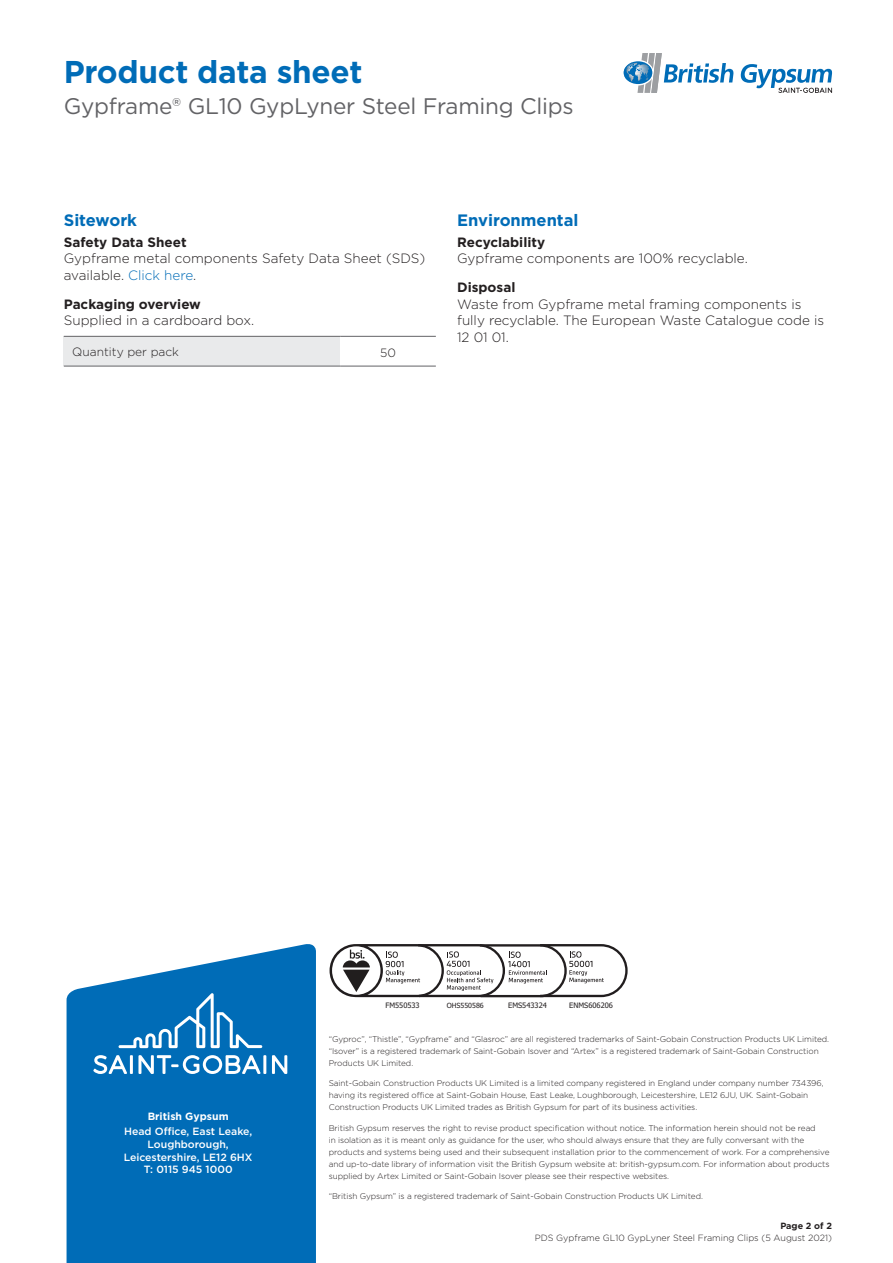
<style>
.page{position:relative;width:893px;height:1263px;background:#fff}
.page>*{position:absolute;margin:0;border:0;box-sizing:border-box;transform-origin:0 0}
.t1{font:700 31.5px "Gotham";letter-spacing:-.01em;color:#006cb7}
.t2{font:22.5px "Gotham";letter-spacing:-.01em;color:#636366}
.t3{font:700 16.5px "Gotham";color:#006cb7}
.t4{font:300 13.5px/16.5px "Gotham";color:#231f20}
.t5{font:700 13.5px "Gotham";color:#231f20}
.t6{font:300 12px "Gotham";color:#231f20}
.t7{font:500 10.5px/12.6px "Gotham";color:#fff;text-align:center}
.t8{font:700 10.5px "Gotham";color:#fff}
.t9{font:300 9px "Gotham";color:#231f20}
.t10{font:700 9px "Gotham";color:#231f20}
.t11{font:300 8.25px/12px "Gotham";letter-spacing:-.01em;color:#231f20}
.t12{font:7.5px "Tahoma";color:#231f20}
.t13{font:7.05px "Tahoma";color:#231f20}
.s1{color:#006cb7}
</style>
<div class="page">
<svg style="left:67px;top:944px;width:249px;height:319px;background:#1578bd"></svg>
<svg style="left:93px;top:1055px;width:34px;height:19px"></svg>
<hr style="left:130px;top:1055px;width:3px;height:19px;background:#fff">
<svg style="left:138px;top:1055px;width:123px;height:19px"></svg>
<hr style="left:263px;top:1055px;width:3px;height:19px;background:#fff">
<svg style="left:272px;top:1055px;width:15px;height:19px"></svg>
<svg style="left:119px;top:993px;width:143px;height:55px;background:#2983c2"></svg>
<svg style="left:330px;top:944px;width:298px;height:53px"></svg>
<svg style="left:740px;top:64px;width:92px;height:29px"></svg>
<svg style="left:624px;top:53px;width:110px;height:40px"></svg>
<div style="left:64px;top:336px;width:276px;height:30px;background:#e9eaeb"></div>
<hr style="left:64px;top:336px;width:276px;height:1px;background:#636366">
<hr style="left:340px;top:336px;width:96px;height:1px;background:#636366">
<hr style="left:64px;top:366px;width:276px;height:1px;background:#636366">
<hr style="left:340px;top:366px;width:96px;height:1px;background:#636366">
<h1 class="t1" style="left:64px;top:51px;width:300px">Product data sheet</h1>
<h2 class="t2" style="left:64px;top:92px;width:511px">Gypframe® GL10 GypLyner Steel Framing Clips</h2>
<p class="t3" style="left:64px;top:209px;width:75px">Sitework</p>
<p class="t5" style="left:64px;top:233px;width:125px">Safety Data Sheet</p>
<p class="t4" style="left:64px;top:250px;width:363px">Gypframe metal components Safety Data Sheet (SDS) available. <span class="s1">Click here</span>.</p>
<p class="t5" style="left:64px;top:295px;width:139px">Packaging overview</p>
<p class="t4" style="left:64px;top:312px;width:192px">Supplied in a cardboard box.</p>
<p class="t6" style="left:72px;top:344px;width:108px">Quantity per pack</p>
<p class="t6" style="left:380px;top:345px;width:17px">50</p>
<p class="t3" style="left:457px;top:209px;width:123px">Environmental</p>
<p class="t5" style="left:457px;top:233px;width:90px">Recyclability</p>
<p class="t4" style="left:457px;top:250px;width:292px">Gypframe components are 100% recyclable.</p>
<p class="t5" style="left:457px;top:279px;width:60px">Disposal</p>
<p class="t4" style="left:457px;top:295px;width:368px">Waste from Gypframe metal framing components is fully recyclable. The European Waste Catalogue code is<br>12 01 01.</p>
<p class="t8" style="left:148px;top:1109px;width:82px">British Gypsum</p>
<p class="t7" style="left:124px;top:1125px;width:130px">Head Office, East Leake,<br>Loughborough,<br>Leicestershire, LE12 6HX<br>T: 0115 945 1000</p>
<p class="t12" style="left:385px;top:1000px;width:36px">FM550533</p>
<p class="t13" style="left:447px;top:1000px;width:39px">OHS550586</p>
<p class="t12" style="left:508px;top:1000px;width:40px">EMS543324</p>
<p class="t12" style="left:569px;top:1000px;width:45px">ENMS606206</p>
<p class="t11" style="left:329px;top:1032px;width:502px">“Gyproc”, “Thistle”, “Gypframe” and “Glasroc” are all registered trademarks of Saint-Gobain Construction Products UK Limited. “Isover” is a registered trademark of Saint-Gobain Isover and “Artex” is a registered trademark of Saint-Gobain Construction<br>Products UK Limited.</p>
<p class="t11" style="left:329px;top:1077px;width:496px">Saint-Gobain Construction Products UK Limited is a limited company registered in England under company number 734396, having its registered office at Saint-Gobain House, East Leake, Loughborough, Leicestershire, LE12 6JU, UK. Saint-Gobain<br>Construction Products UK Limited trades as British Gypsum for part of its business activities.</p>
<p class="t11" style="left:329px;top:1121px;width:502px">British Gypsum reserves the right to revise product specification without notice. The information herein should not be read<br>in isolation as it is meant only as guidance for the user, who should always ensure that they are fully conversant with the products and systems being used and their subsequent installation prior to the commencement of work. For a comprehensive and up-to-date library of information visit the British Gypsum website at: british-gypsum.com. For information about products supplied by Artex Limited or Saint-Gobain Isover please see their respective websites.</p>
<p class="t11" style="left:329px;top:1190px;width:376px">“British Gypsum” is a registered trademark of Saint-Gobain Construction Products UK Limited.</p>
<p class="t10" style="left:780px;top:1219px;width:53px">Page 2 of 2</p>
<p class="t9" style="left:535px;top:1232px;width:299px">PDS Gypframe GL10 GypLyner Steel Framing Clips (5 August 2021)</p>
</div>
